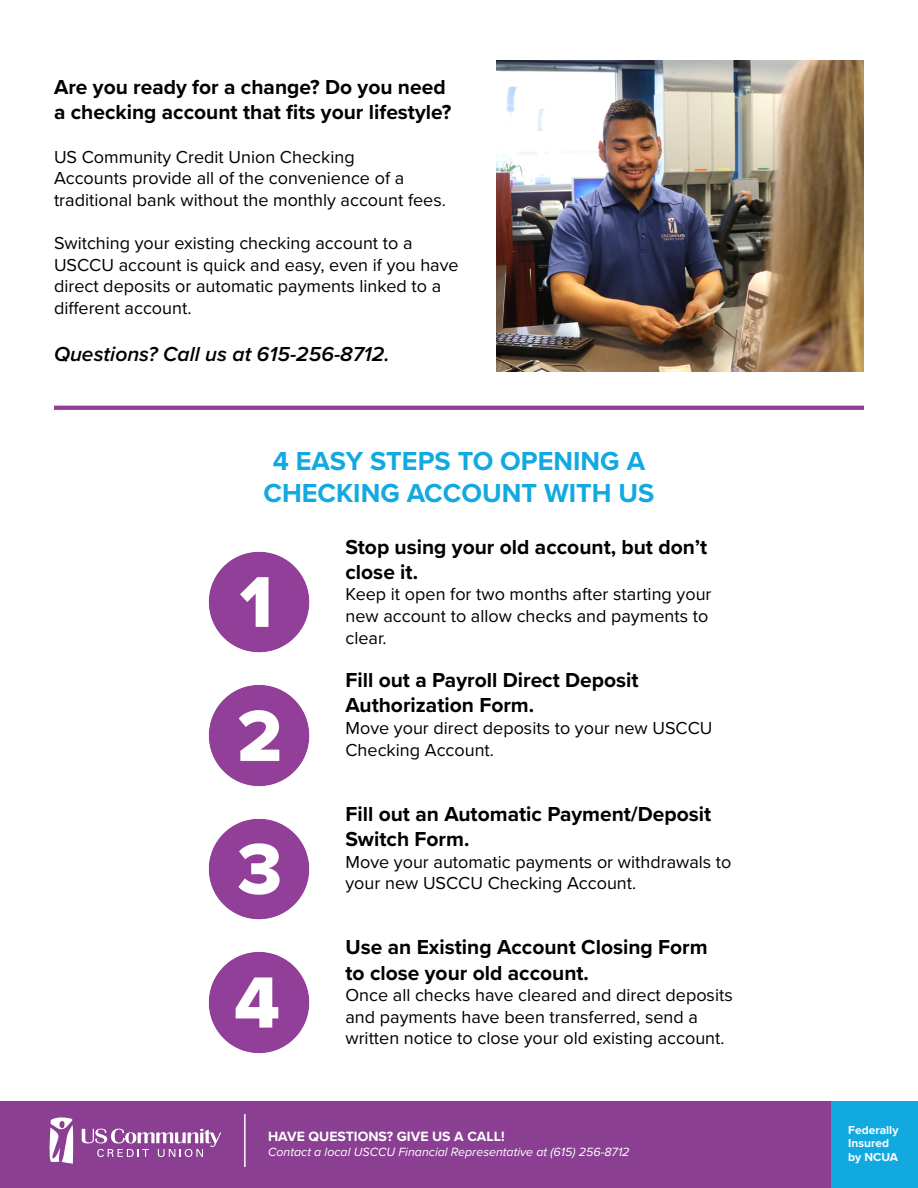
<style>
.page{position:relative;width:918px;height:1188px;background:#fff}
.page>*{position:absolute;margin:0;border:0;box-sizing:border-box;transform-origin:0 0}
.t1{font:700 27px "Proxima Nova";color:#12a9e1}
.t2{font:700 21px/25.2px "Proxima Nova";color:#000}
.t3{font:italic 600 21px "Proxima Nova";color:#000}
.t4{font:18px/21.6px "Proxima Nova";color:#000}
.t5{font:700 13.95px "Proxima Nova";color:#fff}
.t6{font:italic 12.45px "Proxima Nova";color:#fff}
.t7{font:700 12px/13.5px "Proxima Nova";color:#fff}
</style>
<div class="page">
<div style="left:0;top:1101px;width:918px;height:87px;background:#8a3f92"></div>
<div style="left:832px;top:1101px;width:86px;height:87px;background:#12a9e1"></div>
<hr style="left:244px;top:1114px;width:2px;height:53px;background:#fff">
<svg style="left:82px;top:1129px;width:139px;height:28px"></svg>
<svg style="left:49px;top:1117px;width:24px;height:47px"></svg>
<img style="left:497px;top:61px;width:367px;height:311px">
<img style="left:208px;top:551px;width:102px;height:102px">
<img style="left:208px;top:685px;width:102px;height:102px">
<img style="left:208px;top:818px;width:102px;height:102px">
<img style="left:208px;top:952px;width:102px;height:102px">
<svg style="left:54px;top:406px;width:810px;height:4px;background:#94449a"></svg>
<p class="t2" style="left:54px;top:74px;width:393px">Are you ready for a change? Do you need</p>
<p class="t2" style="left:54px;top:99px;width:399px">a checking account that fits your lifestyle?</p>
<p class="t4" style="left:54px;top:145px;width:302px">US Community Credit Union Checking</p>
<p class="t4" style="left:54px;top:167px;width:352px">Accounts provide all of the convenience of a</p>
<p class="t4" style="left:54px;top:188px;width:393px">traditional bank without the monthly account fees.</p>
<p class="t4" style="left:54px;top:231px;width:360px">Switching your existing checking account to a</p>
<p class="t4" style="left:54px;top:253px;width:406px">USCCU account is quick and easy, even if you have direct deposits or automatic payments linked to a different account.</p>
<p class="t3" style="left:54px;top:338px;width:337px">Questions? Call us at 615-256-8712.</p>
<p class="t1" style="left:273px;top:440px;width:374px">4 EASY STEPS TO OPENING A</p>
<p class="t1" style="left:264px;top:473px;width:392px">CHECKING ACCOUNT WITH US</p>
<p class="t2" style="left:345px;top:534px;width:363px">Stop using your old account, but don’t close it.</p>
<p class="t4" style="left:345px;top:583px;width:368px">Keep it open for two months after starting your new account to allow checks and payments to clear.</p>
<p class="t2" style="left:345px;top:667px;width:295px">Fill out a Payroll Direct Deposit</p>
<p class="t2" style="left:345px;top:692px;width:190px">Authorization Form.</p>
<p class="t4" style="left:345px;top:716px;width:369px">Move your direct deposits to your new USCCU<br>Checking Account.</p>
<p class="t2" style="left:345px;top:801px;width:367px">Fill out an Automatic Payment/Deposit<br>Switch Form.</p>
<p class="t4" style="left:345px;top:850px;width:388px">Move your automatic payments or withdrawals to your new USCCU Checking Account.</p>
<p class="t2" style="left:345px;top:934px;width:364px">Use an Existing Account Closing Form</p>
<p class="t2" style="left:345px;top:960px;width:245px">to close your old account.</p>
<p class="t4" style="left:345px;top:984px;width:389px">Once all checks have cleared and direct deposits and payments have been transferred, send a</p>
<p class="t4" style="left:345px;top:1027px;width:381px">written notice to close your old existing account.</p>
<p class="t5" style="left:268px;top:1126px;width:238px">HAVE QUESTIONS? GIVE US A CALL!</p>
<p class="t6" style="left:268px;top:1143px;width:363px">Contact a local USCCU Financial Representative at (615) 256-8712</p>
<p class="t7" style="left:848px;top:1123px;width:52px">Federally<br>Insured by NCUA</p>
</div>
